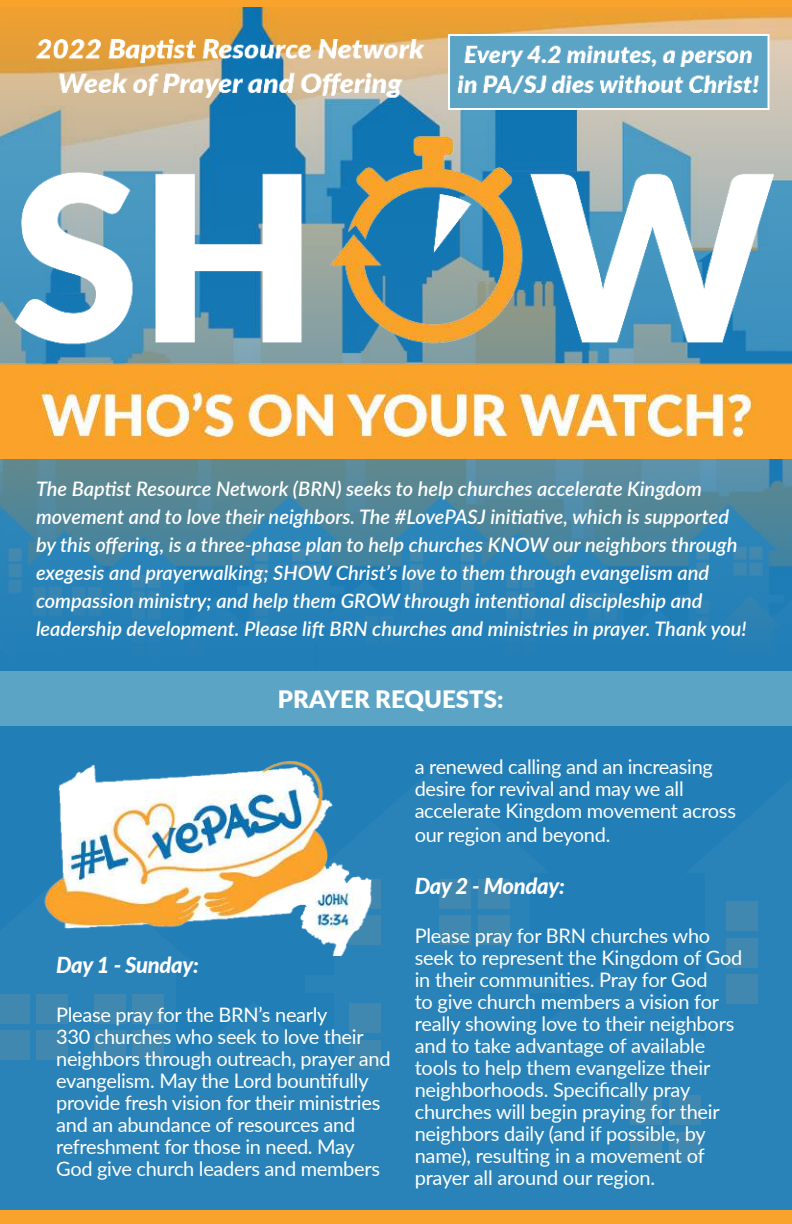
<style>
.page{position:relative;width:792px;height:1224px;background:#217eb7}
.page>*{position:absolute;margin:0;border:0;box-sizing:border-box;transform-origin:0 0}
.t1{font:900 24px "Lato";color:#fff}
.t2{font:italic 800 22px "Lato";letter-spacing:-.015em;color:#fff}
.t3{font:20px/22px "Lato";letter-spacing:-.015em;color:#fff}
.t4{font:italic 600 20px/28px "Lato";color:#fff}
</style>
<div class="page">
<img style="left:0;top:7px;width:792px;height:626px">
<img style="left:0;top:13px;width:792px;height:445px">
<div style="left:0;top:671px;width:792px;height:55px;background:#5ba4c5"></div>
<div style="left:0;top:0;width:792px;height:7px;background:#f9a22c"></div>
<div style="left:519px;top:1058px;width:196px;height:152px;background:#2983b9"></div>
<div style="left:669px;top:1094px;width:31px;height:29px;background:#4088b0"></div>
<div style="left:630px;top:1094px;width:31px;height:29px;background:#4088b0"></div>
<div style="left:172px;top:1083px;width:163px;height:127px;background:#2983b9"></div>
<div style="left:335px;top:866px;width:195px;height:344px;background:#2983b9"></div>
<svg style="left:350px;top:1069px;width:31px;height:1px"></svg>
<div style="left:306px;top:975px;width:260px;height:18px;background:#2983b9"></div>
<div style="left:705px;top:866px;width:87px;height:344px;background:#2983b9"></div>
<svg style="left:726px;top:967px;width:30px;height:1px"></svg>
<svg style="left:726px;top:1003px;width:30px;height:1px"></svg>
<div style="left:694px;top:1004px;width:98px;height:15px;background:#2983b9"></div>
<div style="left:0;top:959px;width:176px;height:251px;background:#2983b9"></div>
<div style="left:130px;top:995px;width:31px;height:30px;background:#3485b4"></div>
<div style="left:130px;top:1031px;width:31px;height:30px;background:#3485b4"></div>
<div style="left:34px;top:995px;width:31px;height:30px;background:#3485b4"></div>
<div style="left:34px;top:1031px;width:31px;height:30px;background:#3485b4"></div>
<div style="left:133px;top:994px;width:31px;height:30px;background:#4088b0"></div>
<div style="left:133px;top:1031px;width:31px;height:29px;background:#4088b0"></div>
<div style="left:94px;top:994px;width:31px;height:30px;background:#4088b0"></div>
<div style="left:94px;top:1031px;width:31px;height:29px;background:#4088b0"></div>
<div style="left:37px;top:994px;width:31px;height:30px;background:#4088b0"></div>
<div style="left:37px;top:1031px;width:31px;height:29px;background:#4088b0"></div>
<div style="left:0;top:994px;width:29px;height:30px;background:#4088b0"></div>
<div style="left:0;top:1031px;width:29px;height:29px;background:#4088b0"></div>
<div style="left:479px;top:880px;width:31px;height:29px;background:#4088b0"></div>
<div style="left:479px;top:916px;width:31px;height:29px;background:#4088b0"></div>
<div style="left:440px;top:880px;width:31px;height:29px;background:#4088b0"></div>
<div style="left:440px;top:916px;width:31px;height:29px;background:#4088b0"></div>
<div style="left:349px;top:1004px;width:32px;height:29px;background:#4088b0"></div>
<div style="left:349px;top:1040px;width:32px;height:29px;background:#4088b0"></div>
<div style="left:670px;top:1096px;width:31px;height:29px;background:#4088b0"></div>
<div style="left:670px;top:1132px;width:31px;height:29px;background:#4088b0"></div>
<div style="left:631px;top:1096px;width:31px;height:29px;background:#4088b0"></div>
<div style="left:631px;top:1132px;width:31px;height:29px;background:#4088b0"></div>
<div style="left:726px;top:902px;width:31px;height:29px;background:#4088b0"></div>
<div style="left:726px;top:938px;width:31px;height:29px;background:#4088b0"></div>
<div style="left:726px;top:974px;width:31px;height:29px;background:#4088b0"></div>
<img style="left:44px;top:760px;width:337px;height:196px">
<div style="left:0;top:1210px;width:792px;height:14px;background:#f9a22c"></div>
<p class="t4" style="left:36px;top:473px;width:712px">The Baptist Resource Network (BRN) seeks to help churches accelerate Kingdom movement and to love their neighbors. The #LovePASJ initiative, which is supported by this offering, is a three-phase plan to help churches KNOW our neighbors through exegesis and prayerwalking; SHOW Christ’s love to them through evangelism and compassion ministry; and help them GROW through intentional discipleship and leadership development. Please lift BRN churches and ministries in prayer. Thank you!</p>
<p class="t1" style="left:278px;top:690px;width:227px">PRAYER REQUESTS:</p>
<p class="t2" style="left:56px;top:957px;width:144px">Day 1 - Sunday:</p>
<p class="t3" style="left:56px;top:1005px;width:336px">Please pray for the BRN’s nearly<br>330 churches who seek to love their neighbors through outreach, prayer and evangelism. May the Lord bountifully provide fresh vision for their ministries and an abundance of resources and refreshment for those in need. May God give church leaders and members</p>
<p class="t3" style="left:415px;top:757px;width:323px">a renewed calling and an increasing desire for revival and may we all accelerate Kingdom movement across</p>
<p class="t3" style="left:415px;top:825px;width:197px">our region and beyond.</p>
<p class="t2" style="left:415px;top:878px;width:152px">Day 2 - Monday:</p>
<p class="t3" style="left:415px;top:926px;width:329px">Please pray for BRN churches who seek to represent the Kingdom of God in their communities. Pray for God<br>to give church members a vision for really showing love to their neighbors and to take advantage of available tools to help them evangelize their neighborhoods. Specifically pray churches will begin praying for their neighbors daily (and if possible, by name), resulting in a movement of prayer all around our region.</p>
</div>
